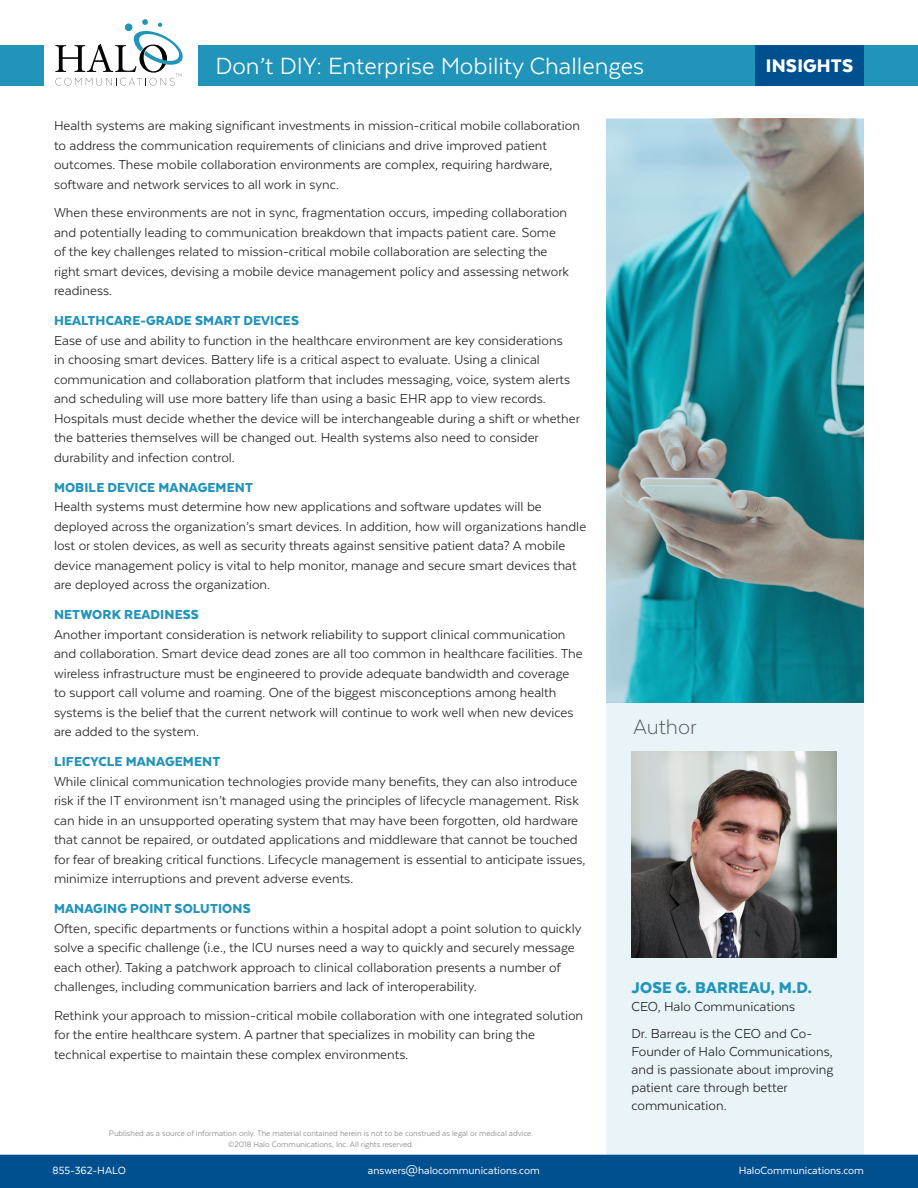
<style>
.page{position:relative;width:918px;height:1188px;background:#fff}
.page>*{position:absolute;margin:0;border:0;box-sizing:border-box;transform-origin:0 0}
.t1{font:27px "Texta";color:#fff}
.t2{font:300 24px "Texta";color:#57585a}
.t3{font:900 21px "Texta";letter-spacing:.01em;color:#fff}
.t4{font:900 18px "Texta";letter-spacing:.01em;color:#2194ba}
.t5{font:15px/19.5px "Texta";color:#231f20}
.t6{font:900 15px "Texta";letter-spacing:.01em;color:#2194ba}
.t7{font:12px "Texta";color:#fff}
.t8{font:9px "Texta";color:#808285}
</style>
<div class="page">
<div style="left:198px;top:45px;width:568px;height:41px;background:#2194ba"></div>
<div style="left:864px;top:45px;width:54px;height:41px;background:#2194ba"></div>
<div style="left:0;top:45px;width:44px;height:41px;background:#2194ba"></div>
<svg style="left:55px;top:19px;width:128px;height:67px"></svg>
<div style="left:0;top:1155px;width:918px;height:33px;background:#005090"></div>
<div style="left:606px;top:702px;width:258px;height:453px;background:#e9f4f8"></div>
<svg style="left:606px;top:119px;width:258px;height:583px;background:#4c969e"></svg>
<img style="left:632px;top:752px;width:205px;height:205px">
<div style="left:755px;top:45px;width:109px;height:41px;background:#005090"></div>
<p class="t1" style="left:215px;top:52px;width:430px">Don’t DIY: Enterprise Mobility Challenges</p>
<p class="t3" style="left:766px;top:55px;width:89px">INSIGHTS</p>
<p class="t5" style="left:54px;top:116px;width:528px">Health systems are making significant investments in mission-critical mobile collaboration to address the communication requirements of clinicians and drive improved patient outcomes. These mobile collaboration environments are complex, requiring hardware, software and network services to all work in sync.</p>
<p class="t5" style="left:54px;top:203px;width:517px">When these environments are not in sync, fragmentation occurs, impeding collaboration and potentially leading to communication breakdown that impacts patient care. Some of the key challenges related to mission-critical mobile collaboration are selecting the right smart devices, devising a mobile device management policy and assessing network readiness.</p>
<p class="t6" style="left:54px;top:313px;width:247px">HEALTHCARE-GRADE SMART DEVICES</p>
<p class="t5" style="left:54px;top:330px;width:527px">Ease of use and ability to function in the healthcare environment are key considerations<br>in choosing smart devices. Battery life is a critical aspect to evaluate. Using a clinical communication and collaboration platform that includes messaging, voice, system alerts and scheduling will use more battery life than using a basic EHR app to view records.<br>Hospitals must decide whether the device will be interchangeable during a shift or whether the batteries themselves will be changed out. Health systems also need to consider durability and infection control.</p>
<p class="t6" style="left:54px;top:479px;width:201px">MOBILE DEVICE MANAGEMENT</p>
<p class="t5" style="left:54px;top:497px;width:534px">Health systems must determine how new applications and software updates will be deployed across the organization’s smart devices. In addition, how will organizations handle lost or stolen devices, as well as security threats against sensitive patient data? A mobile device management policy is vital to help monitor, manage and secure smart devices that are deployed across the organization.</p>
<p class="t6" style="left:54px;top:607px;width:146px">NETWORK READINESS</p>
<p class="t5" style="left:54px;top:624px;width:530px">Another important consideration is network reliability to support clinical communication and collaboration. Smart device dead zones are all too common in healthcare facilities. The wireless infrastructure must be engineered to provide adequate bandwidth and coverage to support call volume and roaming. One of the biggest misconceptions among health systems is the belief that the current network will continue to work well when new devices are added to the system.</p>
<p class="t6" style="left:54px;top:754px;width:168px">LIFECYCLE MANAGEMENT</p>
<p class="t5" style="left:54px;top:771px;width:533px">While clinical communication technologies provide many benefits, they can also introduce risk if the IT environment isn’t managed using the principles of lifecycle management. Risk can hide in an unsupported operating system that may have been forgotten, old hardware that cannot be repaired, or outdated applications and middleware that cannot be touched for fear of breaking critical functions. Lifecycle management is essential to anticipate issues, minimize interruptions and prevent adverse events.</p>
<p class="t6" style="left:54px;top:901px;width:198px">MANAGING POINT SOLUTIONS</p>
<p class="t5" style="left:54px;top:918px;width:529px">Often, specific departments or functions within a hospital adopt a point solution to quickly solve a specific challenge (i.e., the ICU nurses need a way to quickly and securely message each other). Taking a patchwork approach to clinical collaboration presents a number of challenges, including communication barriers and lack of interoperability.</p>
<p class="t5" style="left:54px;top:1005px;width:531px">Rethink your approach to mission-critical mobile collaboration with one integrated solution for the entire healthcare system. A partner that specializes in mobility can bring the technical expertise to maintain these complex environments.</p>
<p class="t8" style="left:109px;top:1129px;width:426px">Published as a source of information only. The material contained herein is not to be construed as legal or medical advice.</p>
<p class="t8" style="left:228px;top:1139px;width:187px">©2018 Halo Communications, Inc. All rights reserved.</p>
<p class="t2" style="left:633px;top:715px;width:65px">Author</p>
<p class="t4" style="left:632px;top:978px;width:182px">JOSE G. BARREAU, M.D.</p>
<p class="t5" style="left:632px;top:997px;width:165px">CEO, Halo Communications</p>
<p class="t5" style="left:632px;top:1024px;width:204px;line-height:18px">Dr. Barreau is the CEO and Co-<br>Founder of Halo Communications, and is passionate about improving patient care through better communication.</p>
<p class="t7" style="left:52px;top:1165px;width:75px">855-362-HALO</p>
<p class="t7" style="left:368px;top:1165px;width:173px">answers@halocommunications.com</p>
<p class="t7" style="left:739px;top:1165px;width:127px">HaloCommunications.com</p>
</div>
